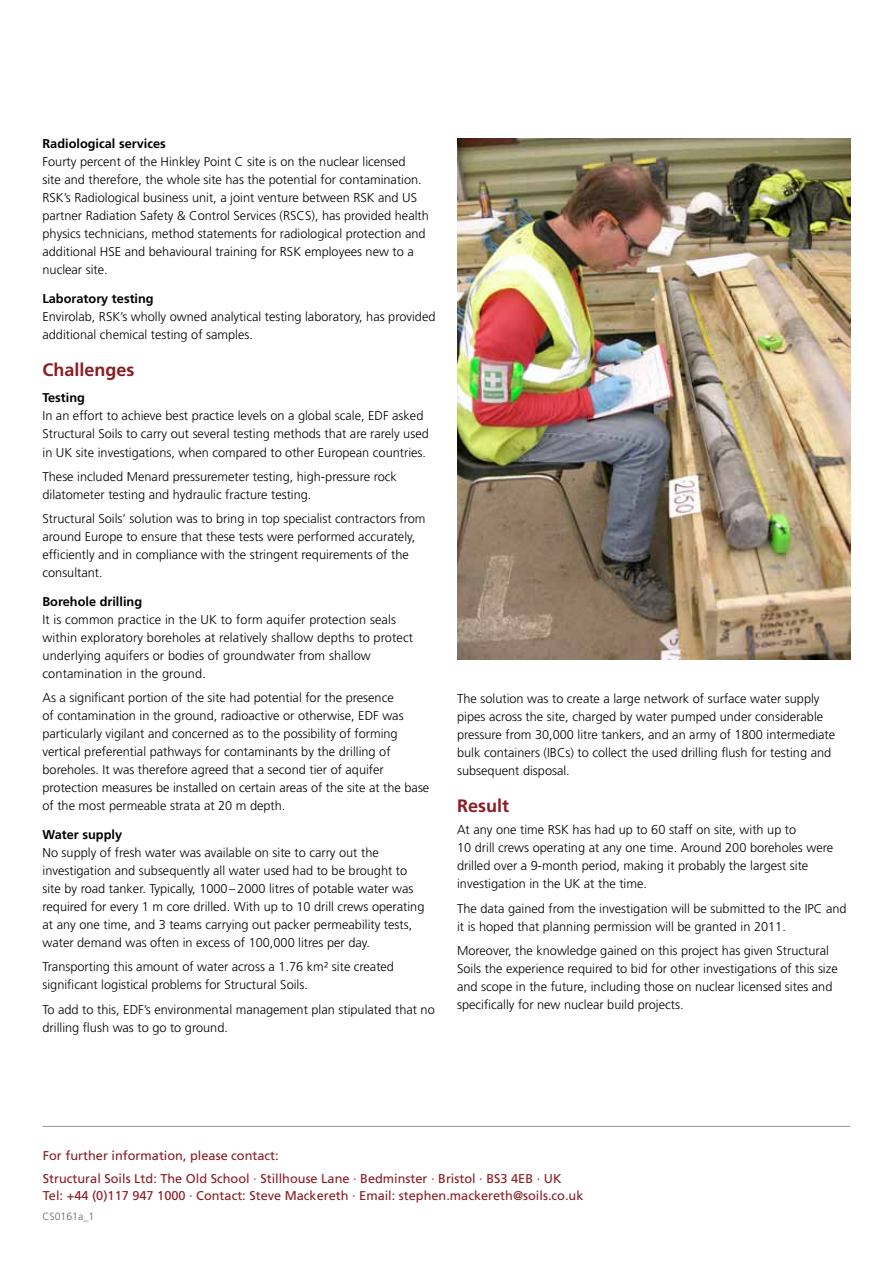
<style>
.page{position:relative;width:893px;height:1263px;background:#fff}
.page>*{position:absolute;margin:0;border:0;box-sizing:border-box;transform-origin:0 0}
.t1{font:700 18px "Frutiger LT Std";color:#8a1c22}
.t2{font:300 12.75px/18px "Frutiger LT Std";color:#000}
.t3{font:12.75px/23.5px "Frutiger LT Std";color:#8a1c22}
.t4{font:700 12.75px "Frutiger LT Std";color:#000}
.t5{font:300 10.5px "Frutiger LT Std";color:#636466}
</style>
<div class="page">
<hr style="left:43px;top:1126px;width:807px;height:1px;background:#949ca1">
<img style="left:458px;top:139px;width:392px;height:520px">
<p class="t4" style="left:43px;top:136px;width:125px">Radiological services</p>
<p class="t2" style="left:43px;top:153px;width:388px">Fourty percent of the Hinkley Point C site is on the nuclear licensed<br>site and therefore, the whole site has the potential for contamination.<br>RSK’s Radiological business unit, a joint venture between RSK and US partner Radiation Safety &amp; Control Services (RSCS), has provided health physics technicians, method statements for radiological protection and additional HSE and behavioural training for RSK employees new to a nuclear site.</p>
<p class="t4" style="left:43px;top:291px;width:113px">Laboratory testing</p>
<p class="t2" style="left:43px;top:308px;width:394px">Envirolab, RSK’s wholly owned analytical testing laboratory, has provided additional chemical testing of samples.</p>
<h1 class="t1" style="left:43px;top:359px;width:94px">Challenges</h1>
<p class="t4" style="left:43px;top:391px;width:44px">Testing</p>
<p class="t2" style="left:43px;top:407px;width:388px">In an effort to achieve best practice levels on a global scale, EDF asked<br>Structural Soils to carry out several testing methods that are rarely used in UK site investigations, when compared to other European countries.</p>
<p class="t2" style="left:43px;top:468px;width:356px">These included Menard pressuremeter testing, high-pressure rock dilatometer testing and hydraulic fracture testing.</p>
<p class="t2" style="left:43px;top:510px;width:385px">Structural Soils’ solution was to bring in top specialist contractors from around Europe to ensure that these tests were performed accurately, efficiently and in compliance with the stringent requirements of the consultant.</p>
<p class="t4" style="left:43px;top:594px;width:101px">Borehole drilling</p>
<p class="t2" style="left:43px;top:611px;width:372px">It is common practice in the UK to form aquifer protection seals within exploratory boreholes at relatively shallow depths to protect underlying aquifers or bodies of groundwater from shallow contamination in the ground.</p>
<p class="t2" style="left:43px;top:689px;width:388px">As a significant portion of the site had potential for the presence<br>of contamination in the ground, radioactive or otherwise, EDF was particularly vigilant and concerned as to the possibility of forming vertical preferential pathways for contaminants by the drilling of boreholes. It was therefore agreed that a second tier of aquifer protection measures be installed on certain areas of the site at the base of the most permeable strata at 20 m depth.</p>
<p class="t4" style="left:43px;top:827px;width:81px">Water supply</p>
<p class="t2" style="left:43px;top:844px;width:383px">No supply of fresh water was available on site to carry out the investigation and subsequently all water used had to be brought to site by road tanker. Typically, 1000–2000 litres of potable water was required for every 1 m core drilled. With up to 10 drill crews operating at any one time, and 3 teams carrying out packer permeability tests, water demand was often in excess of 100,000 litres per day.</p>
<p class="t2" style="left:43px;top:958px;width:353px">Transporting this amount of water across a 1.76 km² site created significant logistical problems for Structural Soils.</p>
<p class="t2" style="left:43px;top:1000px;width:394px">To add to this, EDF’s environmental management plan stipulated that no drilling flush was to go to ground.</p>
<p class="t2" style="left:457px;top:689px;width:380px">The solution was to create a large network of surface water supply pipes across the site, charged by water pumped under considerable pressure from 30,000 litre tankers, and an army of 1800 intermediate bulk containers (IBCs) to collect the used drilling flush for testing and subsequent disposal.</p>
<h1 class="t1" style="left:457px;top:795px;width:54px">Result</h1>
<p class="t2" style="left:457px;top:821px;width:378px">At any one time RSK has had up to 60 staff on site, with up to<br>10 drill crews operating at any one time. Around 200 boreholes were drilled over a 9-month period, making it probably the largest site investigation in the UK at the time.</p>
<p class="t2" style="left:457px;top:899px;width:391px">The data gained from the investigation will be submitted to the IPC and it is hoped that planning permission will be granted in 2011.</p>
<p class="t2" style="left:457px;top:942px;width:382px">Moreover, the knowledge gained on this project has given Structural Soils the experience required to bid for other investigations of this size and scope in the future, including those on nuclear licensed sites and specifically for new nuclear build projects.</p>
<p class="t3" style="left:43px;top:1143px;width:520px">For further information, please contact:<br>Structural Soils Ltd: The Old School · Stillhouse Lane · Bedminster · Bristol · BS3 4EB · UK</p>
<p class="t3" style="left:43px;top:1184px;width:542px">Tel: +44 (0)117 947 1000 · Contact: Steve Mackereth · Email: stephen.mackereth@soils.co.uk</p>
<p class="t5" style="left:43px;top:1211px;width:53px">CS0161a_1</p>
</div>
